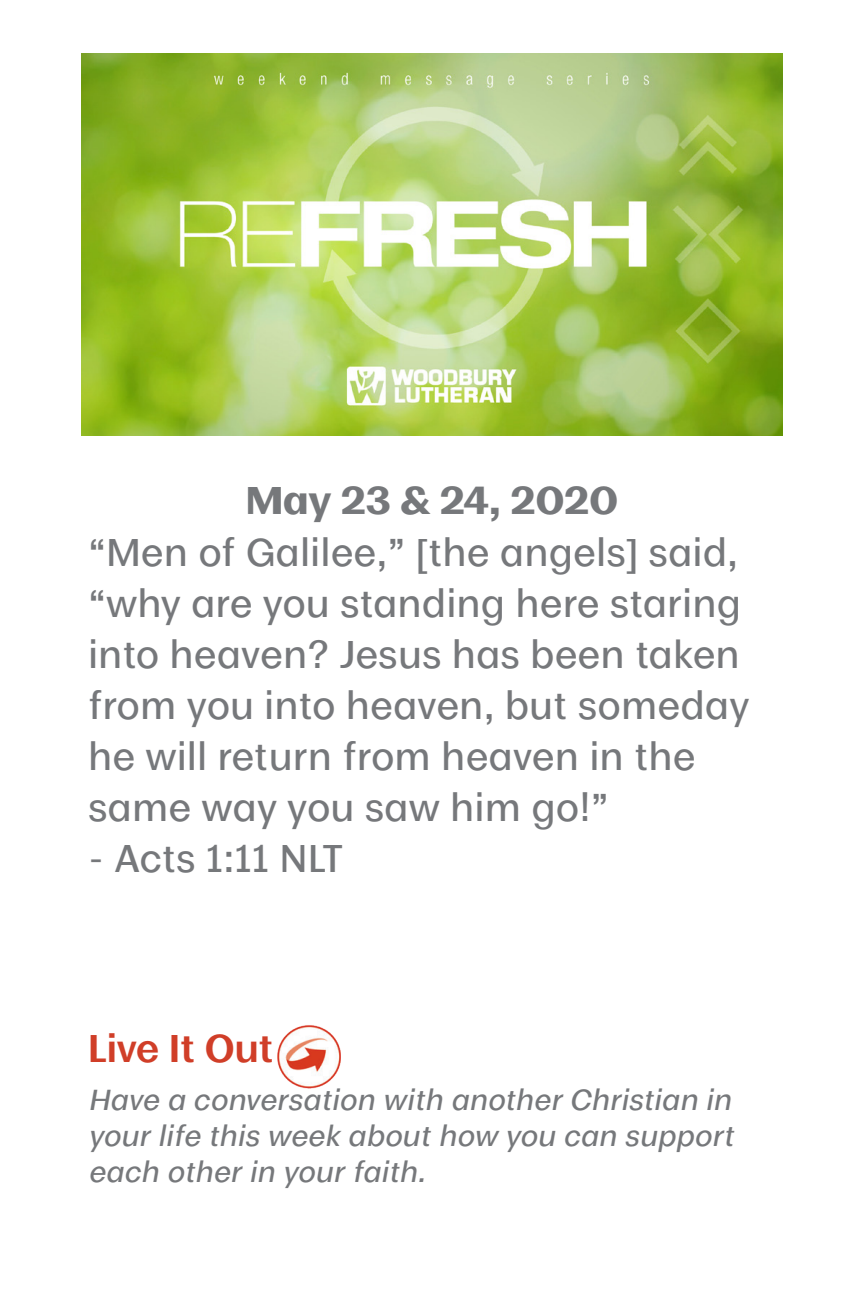
<style>
.page{position:relative;width:864px;height:1296px;background:#fff}
.page>*{position:absolute;margin:0;border:0;box-sizing:border-box;transform-origin:0 0}
.t1{font:500 36px/51px "Moriston";color:#76787b}
.t2{font:700 36px "Moriston";color:#76787b}
.t3{font:600 36px "Moriston";letter-spacing:-.005em;color:#d03e28}
.t4{font:italic 500 27px/36px "Moriston";color:#76787b;text-align:justify}
</style>
<div class="page">
<img style="left:82px;top:54px;width:700px;height:381px">
<img style="left:277px;top:1025px;width:63px;height:63px">
<p class="t2" style="left:246px;top:472px;width:374px">May 23 &amp; 24, 2020</p>
<p class="t1" style="left:88px;top:524px;width:663px">“Men of Galilee,” [the angels] said, “why are you standing here staring into heaven? Jesus has been taken from you into heaven, but someday he will return from heaven in the same way you saw him go!”</p>
<p class="t1" style="left:88px;top:830px;width:257px">- Acts 1:11 NLT</p>
<p class="t3" style="left:88px;top:1019px;width:187px">Live It Out</p>
<p class="t4" style="left:88px;top:1080px;width:654px">Have a conversation with anotherChristian in yourlife this week abouthow you can support each otherin yourfaith.</p>
</div>
